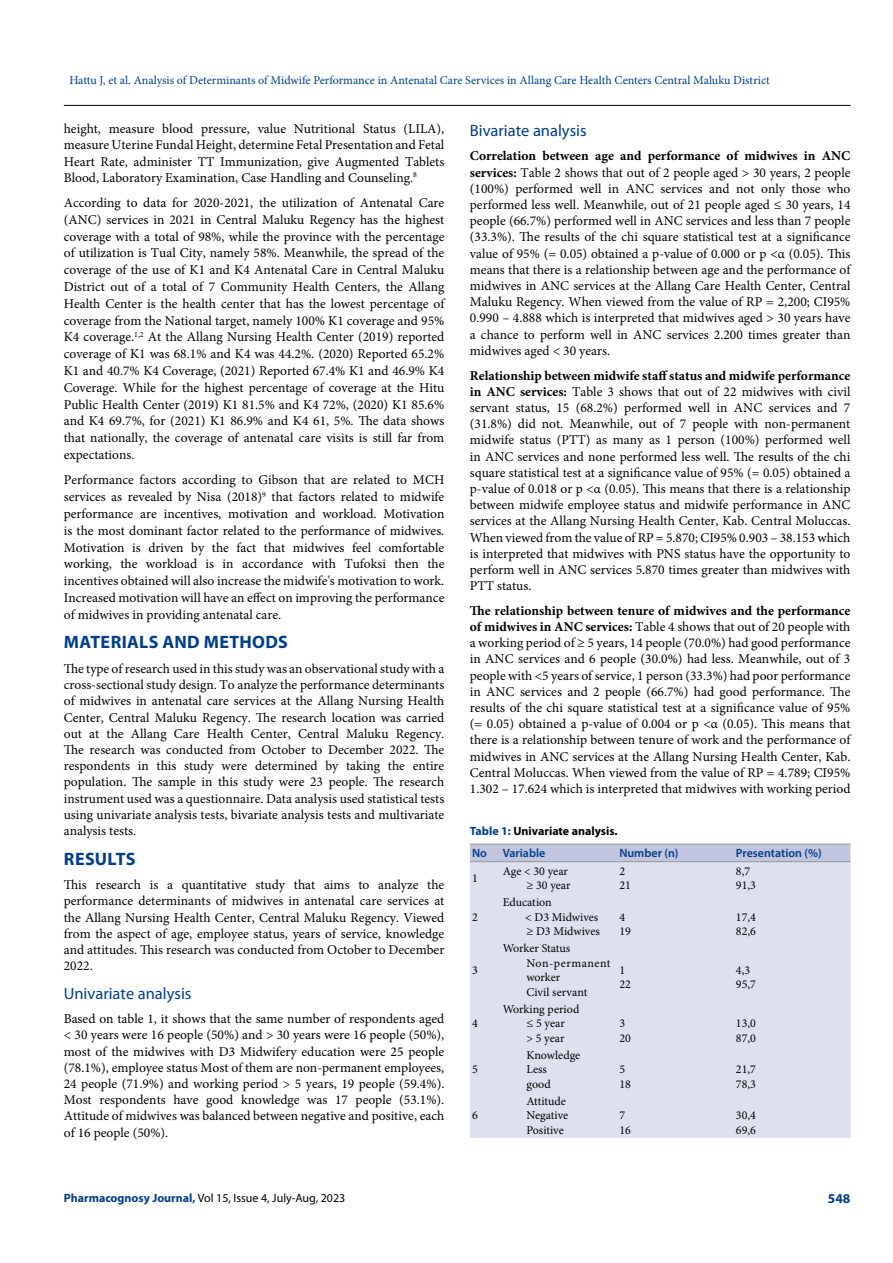
<style>
.page{position:relative;width:893px;height:1263px;background:#fff}
.page>*{position:absolute;margin:0;border:0;box-sizing:border-box;transform-origin:0 0}
.t1{font:700 18px "Myriad Pro";letter-spacing:.02em;color:#003e88}
.t2{font:16.5px "Myriad Pro";color:#003e88}
.t3{font:13.5px/16.2px "Minion Pro";color:#000;text-align:justify}
.t4{font:700 13.5px "Myriad Pro";color:#003e88}
.t5{font:12px/14.4px "Minion Pro";color:#000}
.t6{font:12px "Minion Pro";color:#003e88}
.t7{font:12px "Myriad Pro";color:#000}
.t8{font:600 12px "Myriad Pro";color:#003e88}
.t9{font:700 12px "Myriad Pro";color:#000}
.s1{font-weight:700;color:#003e88}
.s2{font-weight:700}
.s3{color:#003e88}
</style>
<div class="page">
<hr style="left:64px;top:105px;width:786px;height:1px;background:#000">
<div style="left:470px;top:845px;width:380px;height:16px;background:#c1c5e0"></div>
<div style="left:470px;top:862px;width:380px;height:276px;background:#dde0ef"></div>
<hr style="left:470px;top:844px;width:31px;height:1px;background:#939598">
<hr style="left:501px;top:844px;width:116px;height:1px;background:#939598">
<hr style="left:617px;top:844px;width:117px;height:1px;background:#939598">
<hr style="left:734px;top:844px;width:116px;height:1px;background:#939598">
<hr style="left:470px;top:861px;width:31px;height:1px;background:#939598">
<hr style="left:501px;top:861px;width:116px;height:1px;background:#939598">
<hr style="left:617px;top:861px;width:117px;height:1px;background:#939598">
<hr style="left:734px;top:861px;width:116px;height:1px;background:#939598">
<p class="t6" style="left:69px;top:72px;width:702px">Hattu J, et al. Analysis of Determinants of Midwife Performance in Antenatal Care Services in Allang Care Health Centers Central Maluku District</p>
<p class="t3" style="left:64px;top:121px;width:382px">height, measure blood pressure, value Nutritional Status (LILA), measure Uterine Fundal Height, determine Fetal Presentation and Fetal Heart Rate, administer TT Immunization, give Augmented Tablets Blood, Laboratory Examination, Case Handling and Counseling.<sup>8</sup></p>
<p class="t3" style="left:64px;top:194px;width:382px;line-height:16.8px">According to data for 2020-2021, the utilization of Antenatal Care (ANC) services in 2021 in Central Maluku Regency has the highest coverage with a total of 98%, while the province with the percentage of utilization is Tual City, namely 58%. Meanwhile, the spread of the coverage of the use of K1 and K4 Antenatal Care in Central Maluku District out of a total of 7 Community Health Centers, the Allang Health Center is the health center that has the lowest percentage of coverage from the National target, namely 100% K1 coverage and 95% K4 coverage.<sup>1,2</sup> At the Allang Nursing Health Center (2019) reported coverage of K1 was 68.1% and K4 was 44.2%. (2020) Reported 65.2% K1 and 40.7% K4 Coverage, (2021) Reported 67.4% K1 and 46.9% K4<br>Coverage. While for the highest percentage of coverage at the Hitu Public Health Center (2019) K1 81.5% and K4 72%, (2020) K1 85.6% and K4 69.7%, for (2021) K1 86.9% and K4 61, 5%. The data shows that nationally, the coverage of antenatal care visits is still far from expectations.</p>
<p class="t3" style="left:64px;top:472px;width:382px;line-height:16.8px">Performance factors according to Gibson that are related to MCH services as revealed by Nisa (2018)<sup>9</sup> that factors related to midwife performance are incentives, motivation and workload. Motivation is the most dominant factor related to the performance of midwives.<br>Motivation is driven by the fact that midwives feel comfortable working, the workload is in accordance with Tufoksi then the incentives obtained will also increase the midwife's motivation to work.<br>Increased motivation will have an effect on improving the performance of midwives in providing antenatal care.</p>
<h1 class="t1" style="left:64px;top:630px;width:226px">MATERIALS AND METHODS</h1>
<p class="t3" style="left:64px;top:661px;width:382px">The type of research used in this study was an observational study with a cross-sectional study design. To analyze the performance determinants of midwives in antenatal care services at the Allang Nursing Health Center, Central Maluku Regency. The research location was carried out at the Allang Care Health Center, Central Maluku Regency.<br>The research was conducted from October to December 2022. The respondents in this study were determined by taking the entire population. The sample in this study were 23 people. The research instrument used was a questionnaire. Data analysis used statistical tests using univariate analysis tests, bivariate analysis tests and multivariate analysis tests.</p>
<h1 class="t1" style="left:64px;top:847px;width:73px">RESULTS</h1>
<p class="t3" style="left:64px;top:877px;width:382px">This research is a quantitative study that aims to analyze the performance determinants of midwives in antenatal care services at the Allang Nursing Health Center, Central Maluku Regency. Viewed from the aspect of age, employee status, years of service, knowledge and attitudes. This research was conducted from October to December 2022.</p>
<p class="t2" style="left:64px;top:983px;width:129px">Univariate analysis</p>
<p class="t3" style="left:64px;top:1011px;width:382px">Based on table 1, it shows that the same number of respondents aged &lt; 30 years were 16 people (50%) and &gt; 30 years were 16 people (50%), most of the midwives with D3 Midwifery education were 25 people (78.1%), employee status Most of them are non-permanent employees, 24 people (71.9%) and working period &gt; 5 years, 19 people (59.4%).<br>Most respondents have good knowledge was 17 people (53.1%).<br>Attitude of midwives was balanced between negative and positive, each of 16 people (50%).</p>
<p class="t7" style="left:64px;top:1190px;width:283px"><span class="s1">Pharmacognosy Journal,</span> Vol 15, Issue 4, July-Aug, 2023</p>
<p class="t2" style="left:470px;top:120px;width:118px">Bivariate analysis</p>
<p class="t3" style="left:470px;top:148px;width:382px"><span class="s2">Correlation between age and performance of midwives in ANC services:</span> Table 2 shows that out of 2 people aged &gt; 30 years, 2 people (100%) performed well in ANC services and not only those who performed less well. Meanwhile, out of 21 people aged ≤ 30 years, 14 people (66.7%) performed well in ANC services and less than 7 people (33.3%). The results of the chi square statistical test at a significance value of 95% (= 0.05) obtained a p-value of 0.000 or p &lt;α (0.05). This means that there is a relationship between age and the performance of midwives in ANC services at the Allang Care Health Center, Central Maluku Regency. When viewed from the value of RP = 2,200; CI95% 0.990 – 4.888 which is interpreted that midwives aged &gt; 30 years have a chance to perform well in ANC services 2.200 times greater than midwives aged &lt; 30 years.</p>
<p class="t3" style="left:470px;top:367px;width:382px"><span class="s2">Relationship between midwife staff status and midwife performance in ANC services:</span> Table 3 shows that out of 22 midwives with civil servant status, 15 (68.2%) performed well in ANC services and 7 (31.8%) did not. Meanwhile, out of 7 people with non-permanent midwife status (PTT) as many as 1 person (100%) performed well in ANC services and none performed less well. The results of the chi square statistical test at a significance value of 95% (= 0.05) obtained a p-value of 0.018 or p &lt;α (0.05). This means that there is a relationship between midwife employee status and midwife performance in ANC services at the Allang Nursing Health Center, Kab. Central Moluccas.<br>When viewed from the value of RP = 5.870; CI95% 0.903 – 38.153 which is interpreted that midwives with PNS status have the opportunity to perform well in ANC services 5.870 times greater than midwives with PTT status.</p>
<p class="t3" style="left:470px;top:602px;width:382px"><span class="s2">The relationship between tenure of midwives and the performance of midwives in ANC services:</span> Table 4 shows that out of 20 people with a working period of ≥ 5 years, 14 people (70.0%) had good performance in ANC services and 6 people (30.0%) had less. Meanwhile, out of 3 people with &lt;5 years of service, 1 person (33.3%) had poor performance in ANC services and 2 people (66.7%) had good performance. The results of the chi square statistical test at a significance value of 95% (= 0.05) obtained a p-value of 0.004 or p &lt;α (0.05). This means that there is a relationship between tenure of work and the performance of midwives in ANC services at the Allang Nursing Health Center, Kab.<br>Central Moluccas. When viewed from the value of RP = 4.789; CI95% 1.302 – 17.624 which is interpreted that midwives with working period</p>
<p class="t9" style="left:470px;top:823px;width:149px"><span class="s3">Table 1:</span> Univariate analysis.</p>
<p class="t8" style="left:472px;top:846px;width:16px">No</p>
<p class="t8" style="left:503px;top:846px;width:44px">Variable</p>
<p class="t8" style="left:619px;top:846px;width:61px">Number (n)</p>
<p class="t8" style="left:736px;top:846px;width:87px">Presentation (%)</p>
<p class="t5" style="left:472px;top:871px;width:7px">1</p>
<p class="t5" style="left:503px;top:864px;width:69px;text-align:right">Age &lt; 30 year ≥ 30 year</p>
<p class="t5" style="left:619px;top:864px;width:13px">2<br>21</p>
<p class="t5" style="left:736px;top:864px;width:22px">8,7<br>91,3</p>
<p class="t5" style="left:472px;top:910px;width:7px">2</p>
<p class="t5" style="left:525px;top:895px;width:76px;text-indent:-22px">Education<br>&lt; D3 Midwives ≥ D3 Midwives</p>
<p class="t5" style="left:619px;top:910px;width:13px">4<br>19</p>
<p class="t5" style="left:736px;top:910px;width:22px">17,4<br>82,6</p>
<p class="t5" style="left:472px;top:963px;width:7px">3</p>
<p class="t5" style="left:526px;top:941px;width:86px;text-indent:-24px">Worker Status<br>Non-permanent worker<br>Civil servant</p>
<p class="t5" style="left:619px;top:963px;width:13px">1<br>22</p>
<p class="t5" style="left:736px;top:963px;width:22px">4,3<br>95,7</p>
<p class="t5" style="left:472px;top:1016px;width:7px">4</p>
<p class="t5" style="left:526px;top:1002px;width:54px;text-indent:-24px">Working period ≤ 5 year<br>&gt; 5 year</p>
<p class="t5" style="left:619px;top:1016px;width:13px">3<br>20</p>
<p class="t5" style="left:736px;top:1016px;width:22px">13,0<br>87,0</p>
<p class="t5" style="left:472px;top:1062px;width:7px">5</p>
<p class="t5" style="left:526px;top:1048px;width:55px">Knowledge<br>Less<br>good</p>
<p class="t5" style="left:619px;top:1062px;width:13px">5<br>18</p>
<p class="t5" style="left:736px;top:1062px;width:22px">21,7<br>78,3</p>
<p class="t5" style="left:472px;top:1108px;width:7px">6</p>
<p class="t5" style="left:526px;top:1094px;width:43px">Attitude<br>Negative<br>Positive</p>
<p class="t5" style="left:619px;top:1108px;width:13px">7<br>16</p>
<p class="t5" style="left:736px;top:1108px;width:22px">30,4<br>69,6</p>
<p class="t4" style="left:828px;top:1189px;width:24px">548</p>
</div>
